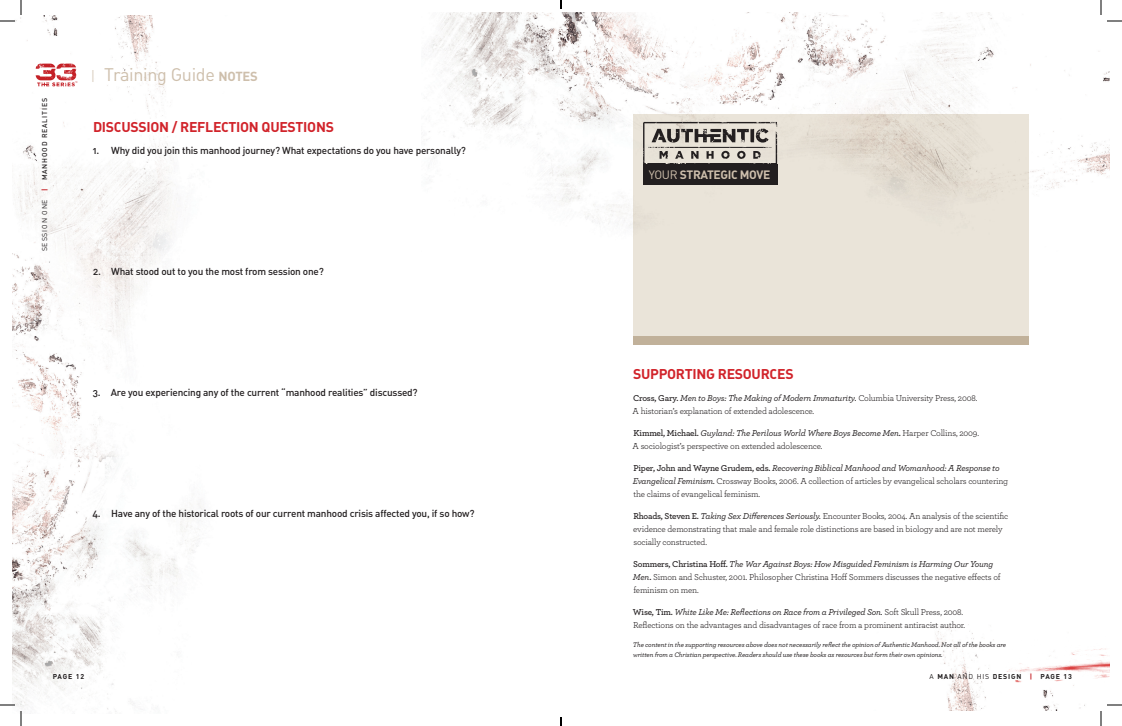
<style>
.page{position:relative;width:1122px;height:726px;background:#fff}
.page>*{position:absolute;margin:0;border:0;box-sizing:border-box;transform-origin:0 0}
.t1{font:18px "DIN Regular Alternate";letter-spacing:-.025em;color:#cebfac}
.t2{font:14px "DIN Bold Alternate";letter-spacing:-.02em;color:#d1232a}
.t3{font:12px "DIN Bold Alternate";letter-spacing:-.03em;color:#cebfac}
.t4{font:12px "DIN Regular Alternate";color:#cebfac}
.t5{font:10px "DIN Medium Alternate";letter-spacing:-.02em;color:#231f20}
.t6{font:9px/13px "Archer";letter-spacing:-.02em;color:#231f20}
.t7{font:italic 500 7px/10px "Archer";letter-spacing:-.02em;color:#231f20}
.t8{font:7px "DIN Medium Alternate";letter-spacing:.12em;color:#231f20}
.t9{font:7px "DIN Bold Alternate";letter-spacing:.12em;color:#231f20}
.t10{font:700 7px "DIN";letter-spacing:.115em;color:#231f20}
.s1{font-family:"DIN Regular Alternate"}
.s2{font-family:"DIN"}
.s3{font-family:"DIN Bold Alternate";color:#c42026}
.s4{font-family:"DIN Light Alternate";font-size:14px}
.s5{font-family:"DIN Bold Alternate";font-size:13px}
.s6{font-weight:600}
.s7{font-weight:500;font-style:italic}
.s8{color:#c42026}
.s9{font-family:"DIN";font-weight:700}
</style>
<div class="page">
<img style="left:935px;top:624px;width:150px;height:86px">
<img style="left:424px;top:12px;width:686px;height:214px">
<img style="left:1005px;top:633px;width:105px;height:53px">
<img style="left:12px;top:15px;width:190px;height:697px">
<div style="left:633px;top:115px;width:396px;height:230px;background:#eae4d9"></div>
<div style="left:633px;top:336px;width:396px;height:9px;background:#c1b19a"></div>
<svg style="left:36px;top:64px;width:41px;height:22px"></svg>
<div style="left:643px;top:164px;width:134px;height:20px;background:#231f20"></div>
<svg style="left:643px;top:122px;width:134px;height:42px"></svg>
<svg style="left:0;top:0;width:22px;height:22px"></svg>
<svg style="left:0;top:704px;width:22px;height:22px"></svg>
<svg style="left:1100px;top:0;width:22px;height:22px"></svg>
<svg style="left:1100px;top:704px;width:22px;height:22px"></svg>
<svg style="left:560px;top:0;width:2px;height:9px"></svg>
<svg style="left:560px;top:717px;width:2px;height:9px"></svg>
<p class="t8" style="left:40px;top:251px;width:155px;rotate:-90deg"><span class="s1">SESSION</span> <span class="s2">one</span> <span class="s3">|</span> Manhood Realities</p>
<h1 class="t1" style="left:91px;top:63px;width:169px"><span class="s4">|</span> TRAINING GUIDE <span class="s5">NOTES</span></h1>
<h2 class="t2" style="left:93px;top:117px;width:9px">DISCUSSION</h2>
<h2 class="t2" style="left:172px;top:117px;width:26px">/ REFLECTION</h2>
<h2 class="t2" style="left:262px;top:117px;width:18px">QUESTIONS</h2>
<p class="t5" style="left:93px;top:144px;width:375px">1. Why did you join this manhood journey? What expectations do you have personally?</p>
<p class="t5" style="left:93px;top:265px;width:232px">2. What stood out to you the most from session one?</p>
<p class="t5" style="left:93px;top:386px;width:327px">3. Are you experiencing any of the current “manhood realities” discussed?</p>
<p class="t5" style="left:93px;top:507px;width:384px">4. Have any of the historical roots of our current manhood crisis affected you, if so how?</p>
<h3 class="t4" style="left:649px;top:167px;width:14px">YOUR</h3>
<h3 class="t3" style="left:680px;top:166px;width:92px">STRATEGIC MOVE</h3>
<h2 class="t2" style="left:633px;top:364px;width:60px">SU PPORTING</h2>
<h2 class="t2" style="left:718px;top:364px;width:18px">RESOU</h2>
<h2 class="t2" style="left:761px;top:364px;width:18px">RCES</h2>
<p class="t6" style="left:633px;top:391px;width:346px"><span class="s6">Cross, Gary.</span> <span class="s7">Men to Boys: The Making of Modern Immaturity.</span> Columbia University Press, 2008.<br>A historian’s explanation of extended adolescence.</p>
<p class="t6" style="left:633px;top:426px;width:348px"><span class="s6">Kimmel, Michael.</span> <span class="s7">Guyland: The Perilous World Where Boys Become Men</span><span class="s6">.</span> Harper Collins, 2009.<br>A sociologist’s perspective on extended adolescence.</p>
<p class="t6" style="left:633px;top:461px;width:377px"><span class="s6">Piper, John and Wayne Grudem, eds.</span> <span class="s7">Recovering Biblical Manhood and Womanhood: A Response to<br>Evangelical Feminism.</span> Crossway Books, 2006. A collection of articles by evangelical scholars countering the claims of evangelical feminism.</p>
<p class="t6" style="left:633px;top:509px;width:377px"><span class="s6">Rhoads, Steven E.</span> <span class="s7">Taking Sex Differences Seriously.</span> Encounter Books, 2004. An analysis of the scientific evidence demonstrating that male and female role distinctions are based in biology and are not merely socially constructed.</p>
<p class="t6" style="left:633px;top:557px;width:369px"><span class="s6">Sommers, Christina Hoff.</span> <span class="s7">The War Against Boys: How Misguided Feminism is Harming Our Young<br>Men</span><span class="s6">.</span> Simon and Schuster, 2001. Philosopher Christina Hoff Sommers discusses the negative effects of feminism on men.</p>
<p class="t6" style="left:633px;top:605px;width:334px"><span class="s6">Wise, Tim.</span> <span class="s7">White Like Me: Reflections on Race from a Privileged Son.</span> Soft Skull Press, 2008.<br>Reflections on the advantages and disadvantages of race from a prominent antiracist author.</p>
<p class="t7" style="left:633px;top:639px;width:375px">The content in the supporting resources above does not necessarily reflect the opinion of Authentic Manhood. Not all of the books are written from a Christian perspective. Readers should use these books as resources but form their own opinions.</p>
<p class="t10" style="left:53px;top:671px;width:33px">PAGE 12</p>
<p class="t9" style="left:930px;top:671px;width:144px"><span class="s1">A</span> MAN <span class="s1">AND HIS</span> DESIGN <span class="s8">|</span> <span class="s9">PAGE 13</span></p>
</div>
